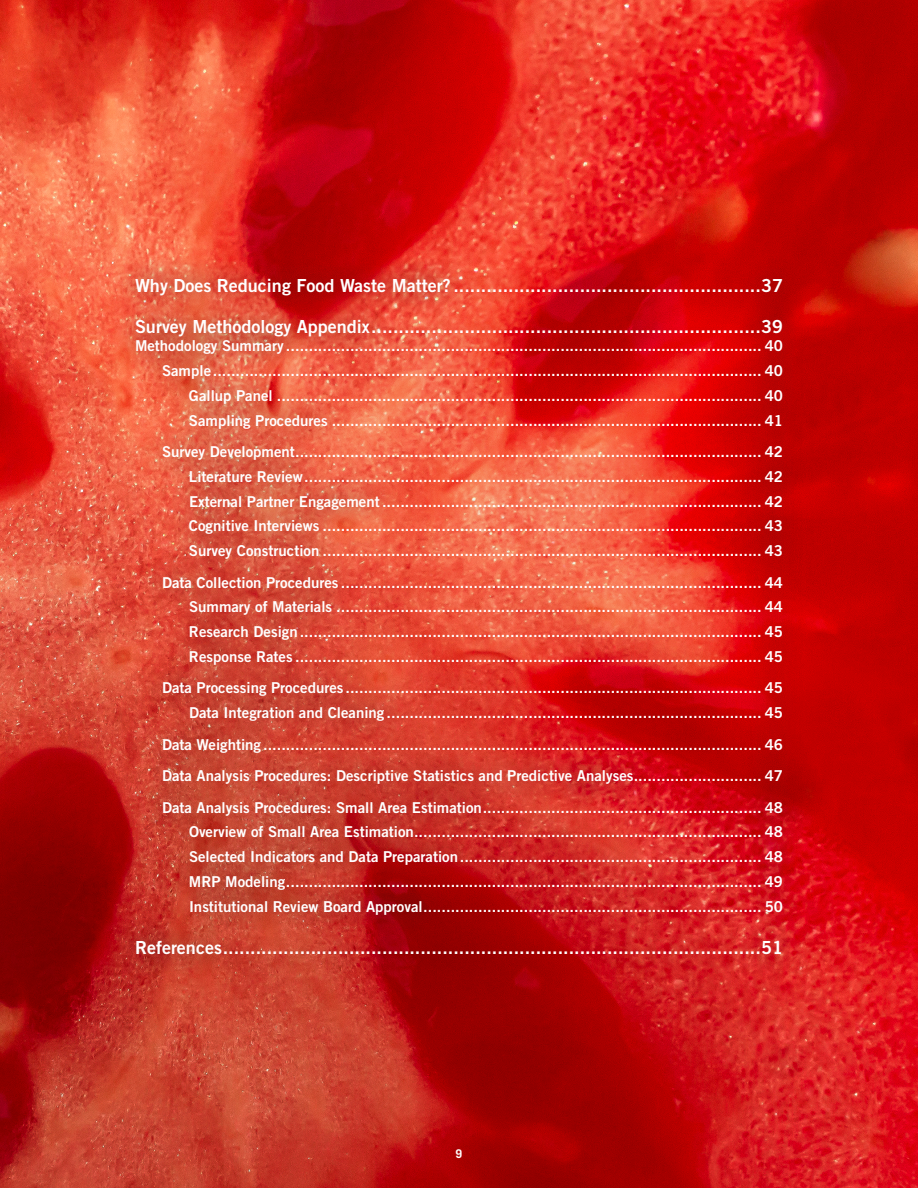
<style>
.page{position:relative;width:918px;height:1188px;background:#fff}
.page>*{position:absolute;margin:0;border:0;box-sizing:border-box;transform-origin:0 0}
.A1__TOC_1{font:18px "Trade Gothic LT Pro Bd 2";color:#fff}
.A2__TOC_2{font:15px "Trade Gothic LT Pro Bd 2";color:#fff}
.A1__TOC_1-2{font:15px "Trade Gothic LT Pro Bd 2";color:#fff}
.t1{font:700 12px "Trade Gothic LT Pro";color:#fff}
</style>
<div class="page">
<img style="left:0;top:0;width:918px;height:1188px">
<div style="left:112px;top:254px;width:694px;height:725px;background:#231f20;opacity:.75"></div>
<p class="A1__TOC_1" style="left:135px;top:274px;width:650px">Why Does Reducing Food Waste Matter? ........................................................37</p>
<p class="A1__TOC_1" style="left:135px;top:316px;width:650px">Survey Methodology Appendix.......................................................................39</p>
<p class="A1__TOC_1-2" style="left:135px;top:337px;width:650px">Methodology Summary ........................................................................................................ 40</p>
<p class="A2__TOC_2" style="left:162px;top:362px;width:623px">Sample........................................................................................................................ 40</p>
<p class="A2__TOC_2" style="left:189px;top:386px;width:596px">Gallup Panel .......................................................................................................... 40</p>
<p class="A2__TOC_2" style="left:189px;top:411px;width:596px">Sampling Procedures .............................................................................................. 41</p>
<p class="A2__TOC_2" style="left:162px;top:443px;width:623px">Survey Development...................................................................................................... 42</p>
<p class="A2__TOC_2" style="left:189px;top:467px;width:596px">Literature Review.................................................................................................... 42</p>
<p class="A2__TOC_2" style="left:189px;top:492px;width:596px">External Partner Engagement................................................................................... 42</p>
<p class="A2__TOC_2" style="left:189px;top:517px;width:596px">Cognitive Interviews ................................................................................................ 43</p>
<p class="A2__TOC_2" style="left:189px;top:542px;width:596px">Survey Construction ................................................................................................ 43</p>
<p class="A2__TOC_2" style="left:162px;top:573px;width:623px">Data Collection Procedures ............................................................................................ 44</p>
<p class="A2__TOC_2" style="left:189px;top:598px;width:596px">Summary of Materials ............................................................................................. 44</p>
<p class="A2__TOC_2" style="left:189px;top:623px;width:596px">Research Design..................................................................................................... 45</p>
<p class="A2__TOC_2" style="left:189px;top:647px;width:596px">Response Rates ...................................................................................................... 45</p>
<p class="A2__TOC_2" style="left:162px;top:679px;width:623px">Data Processing Procedures ........................................................................................... 45</p>
<p class="A2__TOC_2" style="left:189px;top:704px;width:596px">Data Integration and Cleaning .................................................................................. 45</p>
<p class="A2__TOC_2" style="left:162px;top:735px;width:623px">Data Weighting ............................................................................................................. 46</p>
<p class="A2__TOC_2" style="left:162px;top:767px;width:623px">Data Analysis Procedures: Descriptive Statistics and Predictive Analyses............................ 47</p>
<p class="A2__TOC_2" style="left:162px;top:798px;width:623px">Data Analysis Procedures: Small Area Estimation............................................................. 48</p>
<p class="A2__TOC_2" style="left:189px;top:823px;width:596px">Overview of Small Area Estimation............................................................................ 48</p>
<p class="A2__TOC_2" style="left:189px;top:848px;width:596px">Selected Indicators and Data Preparation.................................................................. 48</p>
<p class="A2__TOC_2" style="left:189px;top:872px;width:596px">MRP Modeling........................................................................................................ 49</p>
<p class="A2__TOC_2" style="left:189px;top:897px;width:596px">Institutional Review Board Approval.......................................................................... 50</p>
<p class="A1__TOC_1" style="left:135px;top:936px;width:650px">References..................................................................................................51</p>
<p class="t1" style="left:456px;top:1146px;width:8px">9</p>
</div>
